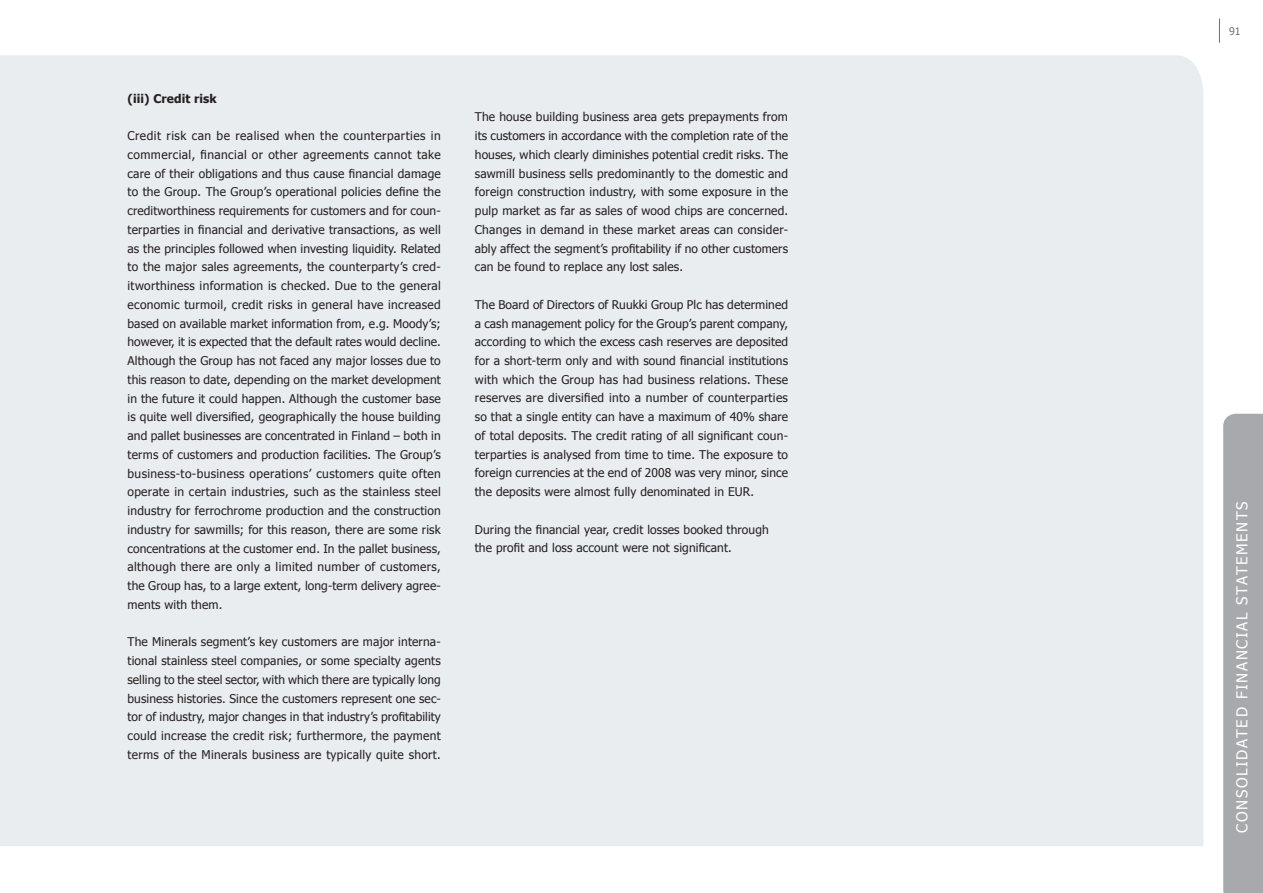
<style>
.page{position:relative;width:1263px;height:893px;background:#fff}
.page>*{position:absolute;margin:0;border:0;box-sizing:border-box;transform-origin:0 0}
.t1{font:15px "Tahoma";color:#fff}
.t2{font:12px/18.8px "Tahoma";letter-spacing:.01em;color:#231f20;text-align:justify}
.t3{font:700 12px "Tahoma";letter-spacing:.01em;color:#231f20}
.t4{font:10.5px "Tahoma";color:#6d6f71}
</style>
<div class="page">
<svg style="left:1219px;top:19px;width:1px;height:24px"></svg>
<div style="left:0;top:55px;width:1203px;height:791px;background:#e9edf0"></div>
<svg style="left:1223px;top:414px;width:40px;height:479px;background:#a9abad"></svg>
<p class="t3" style="left:128px;top:91px;width:91px">(iii) Credit risk</p>
<p class="t2" style="left:128px;top:126px;width:315px">Credit risk can be realised when the counterparties in commercial, financial or other agreements cannot take care of their obligations and thus cause financial damage to the Group. The Group’s operational policies define the creditworthiness requirements for customers and for coun&shy;terparties in financial and derivative transactions, as well as the principles followed when investing liquidity. Related to the major sales agreements, the counterparty’s cred&shy;itworthiness information is checked. Due to the general economic turmoil, credit risks in general have increased based on available market information from, e.g. Moody’s; however, it is expected that the default rates would decline.<br>Although the Group has not faced any major losses due to this reason to date, depending on the market development in the future it could happen. Although the customer base is quite well diversified, geographically the house building and pallet businesses are concentrated in Finland – both in terms of customers and production facilities. The Group’s business-to-business operations’ customers quite often operate in certain industries, such as the stainless steel industry for ferrochrome production and the construction industry for sawmills; for this reason, there are some risk concentrations at the customer end. In the pallet business, although there are only a limited number of customers, the Group has, to a large extent, long-term delivery agree&shy;ments with them.</p>
<p class="t2" style="left:128px;top:632px;width:315px">The Minerals segment’s key customers are major interna&shy;tional stainless steel companies, or some specialty agents selling to the steel sector, with which there are typically long business histories. Since the customers represent one sec&shy;tor of industry, major changes in that industry’s profitability could increase the credit risk; furthermore, the payment terms of the Minerals business are typically quite short.</p>
<p class="t2" style="left:475px;top:107px;width:315px">The house building business area gets prepayments from its customers in accordance with the completion rate of the houses, which clearly diminishes potential credit risks. The sawmill business sells predominantly to the domestic and foreign construction industry, with some exposure in the pulp market as far as sales of wood chips are concerned.<br>Changes in demand in these market areas can consider&shy;ably affect the segment’s profitability if no other customers can be found to replace any lost sales.</p>
<p class="t2" style="left:475px;top:295px;width:315px">The Board of Directors of Ruukki Group Plc has determined a cash management policy for the Group’s parent company, according to which the excess cash reserves are deposited for a short-term only and with sound financial institutions with which the Group has had business relations. These reserves are diversified into a number of counterparties so that a single entity can have a maximum of 40% share of total deposits. The credit rating of all significant coun&shy;terparties is analysed from time to time. The exposure to foreign currencies at the end of 2008 was very minor, since the deposits were almost fully denominated in EUR.</p>
<p class="t2" style="left:475px;top:520px;width:295px">During the financial year, credit losses booked through the profit and loss account were not significant.</p>
<p class="t4" style="left:1229px;top:24px;width:13px">91</p>
<p class="t1" style="left:1232px;top:833px;width:332px;rotate:-90deg">consolidatedfinancialstatements</p>
</div>
